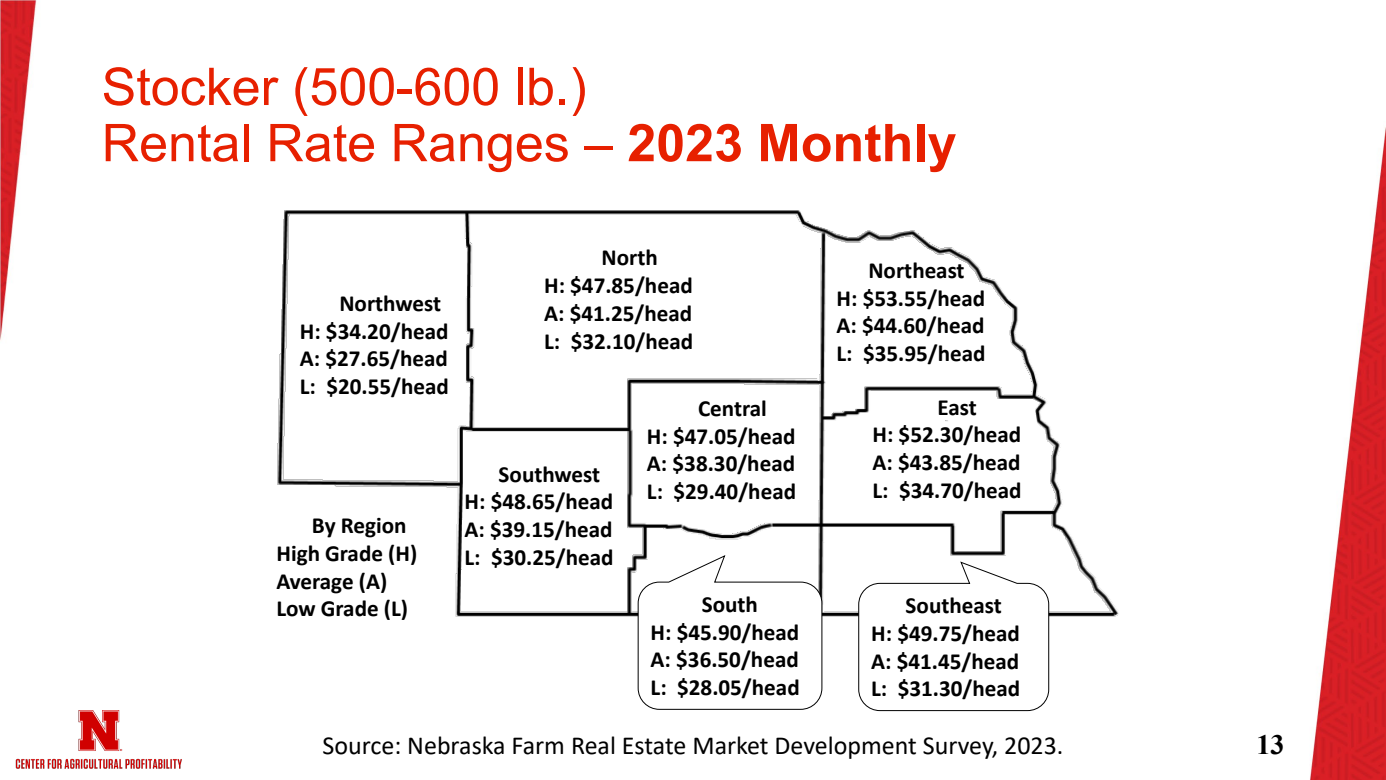
<style>
.page{position:relative;width:1386px;height:780px;background:#fff}
.page>*{position:absolute;margin:0;border:0;box-sizing:border-box;transform-origin:0 0}
.t1{font:51.98px/56.2px "Arial";color:#e72000}
.t2{font:700 28px "Times New Roman";color:#000}
.t3{font:25.99px "Calibri";color:#000}
.t4{font:700 23.1px/27.7px "Calibri";color:#000}
.s1{font-weight:700}
</style>
<div class="page">
<img style="left:0;top:0;width:1385px;height:779px">
<img style="left:1px;top:710px;width:193px;height:63px">
<img style="left:245px;top:197px;width:896px;height:437px">
<svg style="left:637px;top:554px;width:185px;height:155px"></svg>
<svg style="left:857px;top:560px;width:192px;height:151px"></svg>
<h2 class="t1" style="left:102px;top:58px;width:856px">Stocker (500-600 lb.)<br>Rental Rate Ranges – <span class="s1">2023 Monthly</span></h2>
<p class="t4" style="left:601px;top:243px;width:58px">North</p>
<p class="t4" style="left:544px;top:271px;width:150px">H: $47.85/head<br>A: $41.25/head</p>
<p class="t4" style="left:544px;top:327px;width:151px">L: $32.10/head</p>
<p class="t4" style="left:868px;top:256px;width:98px">Northeast</p>
<p class="t4" style="left:836px;top:284px;width:150px">H: $53.55/head</p>
<p class="t4" style="left:836px;top:311px;width:150px">A: $44.60/head</p>
<p class="t4" style="left:836px;top:339px;width:151px">L: $35.95/head</p>
<p class="t4" style="left:937px;top:392px;width:41px">East</p>
<p class="t4" style="left:872px;top:420px;width:150px">H: $52.30/head</p>
<p class="t4" style="left:872px;top:448px;width:150px">A: $43.85/head</p>
<p class="t4" style="left:872px;top:476px;width:151px">L: $34.70/head</p>
<p class="t4" style="left:339px;top:289px;width:103px">Northwest</p>
<p class="t4" style="left:300px;top:316px;width:150px">H: $34.20/head</p>
<p class="t4" style="left:300px;top:344px;width:150px">A: $27.65/head</p>
<p class="t4" style="left:300px;top:372px;width:151px">L: $20.55/head</p>
<p class="t4" style="left:698px;top:394px;width:70px">Central</p>
<p class="t4" style="left:647px;top:421px;width:150px">H: $47.05/head</p>
<p class="t4" style="left:647px;top:449px;width:150px">A: $38.30/head</p>
<p class="t4" style="left:647px;top:477px;width:151px">L: $29.40/head</p>
<p class="t4" style="left:498px;top:459px;width:103px">Southwest</p>
<p class="t4" style="left:464px;top:487px;width:150px">H: $48.65/head</p>
<p class="t4" style="left:464px;top:515px;width:150px">A: $39.15/head</p>
<p class="t4" style="left:464px;top:543px;width:151px">L: $30.25/head</p>
<p class="t4" style="left:312px;top:511px;width:96px">By Region</p>
<p class="t4" style="left:276px;top:538px;width:142px">High Grade (H)</p>
<p class="t4" style="left:276px;top:566px;width:112px">Average (A)</p>
<p class="t4" style="left:276px;top:594px;width:133px">Low Grade (L)</p>
<p class="t4" style="left:701px;top:589px;width:58px">South</p>
<p class="t4" style="left:650px;top:617px;width:150px">H: $45.90/head</p>
<p class="t4" style="left:650px;top:645px;width:150px">A: $36.50/head</p>
<p class="t4" style="left:650px;top:673px;width:151px">L: $28.05/head</p>
<p class="t4" style="left:905px;top:591px;width:98px">Southeast</p>
<p class="t4" style="left:871px;top:618px;width:150px">H: $49.75/head</p>
<p class="t4" style="left:871px;top:646px;width:150px">A: $41.45/head</p>
<p class="t4" style="left:871px;top:674px;width:151px">L: $31.30/head</p>
<p class="t3" style="left:322px;top:726px;width:742px">Source: Nebraska Farm Real Estate Market Development Survey, 2023.</p>
<p class="t2" style="left:1256px;top:724px;width:30px">13</p>
</div>
